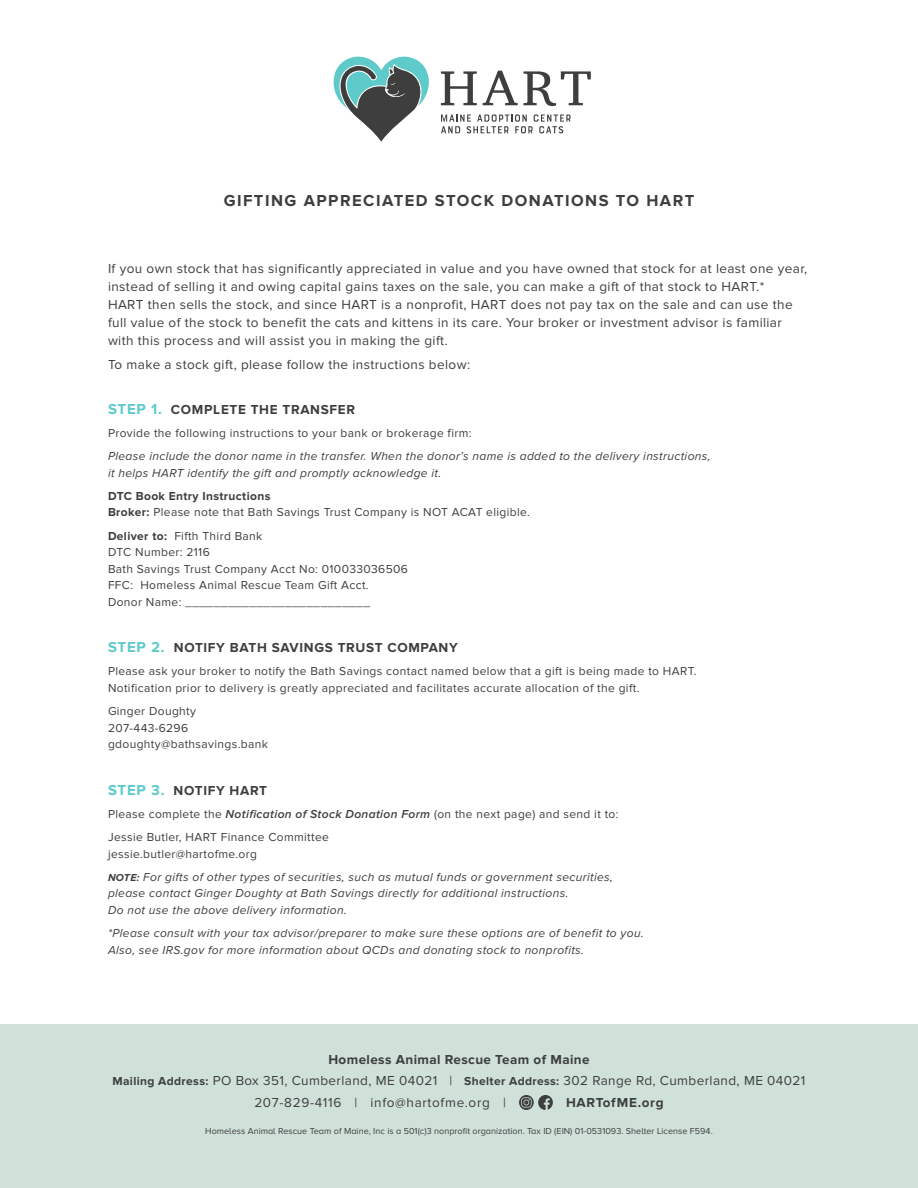
<style>
.page{position:relative;width:918px;height:1188px;background:#fff}
.page>*{position:absolute;margin:0;border:0;box-sizing:border-box;transform-origin:0 0}
.t1{font:700 16.5px "Proxima Nova";letter-spacing:.09em;color:#3e3e3f}
.t2{font:13.5px/18px "Proxima Nova";letter-spacing:.03em;color:#3e3e3f}
.t3{font:700 13.5px "Proxima Nova";letter-spacing:.05em;color:#3e3e3f}
.t4{font:700 13.5px "Proxima Nova";letter-spacing:.03em;color:#3e3e3f}
.t5{font:13.5px "Proxima Nova";letter-spacing:.05em;color:#3e3e3f}
.t6{font:12px/16.5px "Proxima Nova";letter-spacing:.03em;color:#3e3e3f}
.t7{font:italic 12px/16.5px "Proxima Nova";letter-spacing:.03em;color:#3e3e3f}
.t8{font:9px "Proxima Nova A";letter-spacing:.005em;color:#3e3e3f}
.s1{font-size:15px;color:#5ecbca}
.s2{font-weight:700}
.s3{font-weight:600;font-style:italic}
.s4{font-weight:700;font-size:10.5px}
.s5{font-weight:700;font-size:12px}
</style>
<div class="page">
<div style="left:0;top:1025px;width:918px;height:163px;background:#cfe1d8"></div>
<svg style="left:441px;top:114px;width:130px;height:19px"></svg>
<svg style="left:524px;top:71px;width:67px;height:35px"></svg>
<svg style="left:483px;top:71px;width:35px;height:34px"></svg>
<svg style="left:441px;top:71px;width:36px;height:34px"></svg>
<svg style="left:333px;top:56px;width:96px;height:86px"></svg>
<svg style="left:519px;top:1095px;width:34px;height:15px"></svg>
<p class="t1" style="left:224px;top:191px;width:472px">GIFTING APPRECIATED STOCK DONATIONS TO HART</p>
<p class="t2" style="left:108px;top:259px;width:701px">If you own stock that has significantly appreciated in value and you have owned that stock for at least one year, instead of selling it and owing capital gains taxes on the sale, you can make a gift of that stock to HART.*<br>HART then sells the stock, and since HART is a nonprofit, HART does not pay tax on the sale and can use the full value of the stock to benefit the cats and kittens in its care. Your broker or investment advisor is familiar with this process and will assist you in making the gift.</p>
<p class="t2" style="left:108px;top:356px;width:364px">To make a stock gift, please follow the instructions below:</p>
<p class="t3" style="left:108px;top:401px;width:249px"><span class="s1">STEP 1.</span> COMPLETE THE TRANSFER</p>
<p class="t6" style="left:108px;top:425px;width:365px">Provide the following instructions to your bank or brokerage firm:</p>
<p class="t7" style="left:108px;top:447px;width:604px">Please include the donor name in the transfer. When the donor’s name is added to the delivery instructions, it helps HART identify the gift and promptly acknowledge it.</p>
<p class="t6" style="left:108px;top:488px;width:423px"><span class="s2">DTC Book Entry Instructions<br>Broker:</span> Please note that Bath Savings Trust Company is NOT ACAT eligible.</p>
<p class="t6" style="left:108px;top:528px;width:301px"><span class="s2">Deliver to:</span> Fifth Third Bank<br>DTC Number: 2116<br>Bath Savings Trust Company Acct No: 010033036506<br>FFC: Homeless Animal Rescue Team Gift Acct.<br>Donor Name: __________________________</p>
<p class="t3" style="left:108px;top:640px;width:351px"><span class="s1">STEP 2.</span> NOTIFY BATH SAVINGS TRUST COMPANY</p>
<p class="t6" style="left:108px;top:663px;width:590px">Please ask your broker to notify the Bath Savings contact named below that a gift is being made to HART.<br>Notification prior to delivery is greatly appreciated and facilitates accurate allocation of the gift.</p>
<p class="t6" style="left:108px;top:703px;width:161px">Ginger Doughty<br>207-443-6296 gdoughty@bathsavings.bank</p>
<p class="t3" style="left:108px;top:782px;width:161px"><span class="s1">STEP 3.</span> NOTIFY HART</p>
<p class="t6" style="left:108px;top:806px;width:512px">Please complete the <span class="s3">Notification of Stock Donation Form</span> (on the next page) and send it to:</p>
<p class="t6" style="left:108px;top:829px;width:222px">Jessie Butler, HART Finance Committee jessie.butler@hartofme.org</p>
<p class="t7" style="left:108px;top:868px;width:506px"><span class="s4">NOTE:</span> For gifts of other types of securities, such as mutual funds or government securities, please contact Ginger Doughty at Bath Savings directly for additional instructions.<br>Do not use the above delivery information.</p>
<p class="t7" style="left:108px;top:924px;width:537px">*Please consult with your tax advisor/preparer to make sure these options are of benefit to you.<br>Also, see IRS.gov for more information about QCDs and donating stock to nonprofits.</p>
<p class="t4" style="left:328px;top:1051px;width:263px">Homeless Animal Rescue Team of Maine</p>
<p class="t2" style="left:112px;top:1072px;width:695px"><span class="s5">Mailing Address:</span> PO Box 351, Cumberland, ME 04021 | <span class="s5">Shelter Address:</span> 302 Range Rd, Cumberland, ME 04021</p>
<p class="t5" style="left:254px;top:1095px;width:253px">207-829-4116 | info@hartofme.org |</p>
<p class="t3" style="left:566px;top:1095px;width:99px">HARTofME.org</p>
<p class="t8" style="left:205px;top:1126px;width:509px">Homeless Animal Rescue Team of Maine, Inc is a 501(c)3 nonprofit organization. Tax ID (EIN) 01-0531093. Shelter License F594.</p>
</div>
